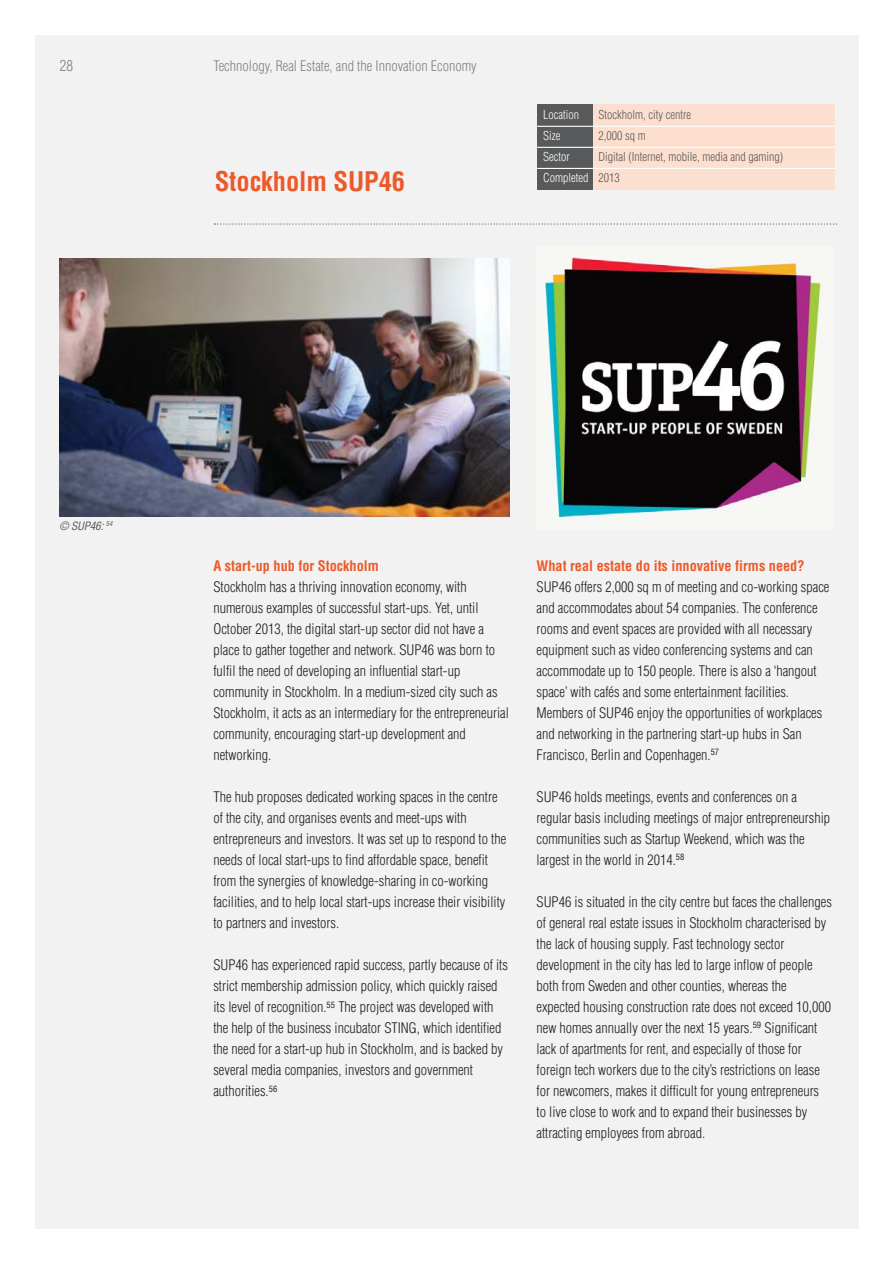
<style>
.page{position:relative;width:893px;height:1263px;background:#fff}
.page>*{position:absolute;margin:0;border:0;box-sizing:border-box;transform-origin:0 0}
.t1{font:700 condensed 26.4px "Helvetica";letter-spacing:-.005em;color:#ed5929}
.t2{font:300 condensed 15px "Helvetica";color:#808285}
.t3{font:300 condensed 14.25px/21px "Helvetica";color:#231f20}
.t4{font:700 condensed 14.25px "Helvetica";color:#ed5929}
.t5{font:300 condensed 14.25px "Helvetica";color:#808285}
.t6{font:300 condensed 12px/21px "Helvetica";color:#58595b}
.t7{font:300 condensed 12px "Helvetica";color:#fff}
.t8{font:italic condensed 11.25px "Helvetica";color:#58595b}
.s1{color:#fff}
</style>
<div class="page">
<div style="left:35px;top:35px;width:824px;height:1194px;background:#f2f2f3"></div>
<svg style="left:214px;top:223px;width:623px;height:2px"></svg>
<div style="left:583px;top:105px;width:252px;height:85px;background:#fcdfcf"></div>
<div style="left:537px;top:105px;width:55px;height:85px;background:#58595b"></div>
<hr style="left:537px;top:126px;width:298px;height:1px;background:#fff">
<hr style="left:537px;top:147px;width:297px;height:1px;background:#fff">
<hr style="left:537px;top:168px;width:298px;height:1px;background:#fff">
<img style="left:543px;top:255px;width:280px;height:267px">
<img style="left:60px;top:259px;width:449px;height:258px">
<p class="t2" style="left:60px;top:60px;width:15px">28</p>
<p class="t5" style="left:213px;top:60px;width:265px">Technology, Real Estate, and the Innovation Economy</p>
<h1 class="t1" style="left:215px;top:171px;width:192px">Stockholm SUP46</h1>
<p class="t7" style="left:543px;top:110px;width:37px">Location</p>
<p class="t6" style="left:598px;top:105px;width:94px">Stockholm, city centre</p>
<p class="t7" style="left:543px;top:131px;width:19px">Size</p>
<p class="t6" style="left:598px;top:126px;width:49px">2,000 sq m</p>
<p class="t7" style="left:543px;top:152px;width:28px">Sector</p>
<p class="t6" style="left:543px;top:147px;width:241px;text-indent:55px">Digital (Internet, mobile, media and gaming)<br><span class="s1">Completed</span> 2013</p>
<p class="t8" style="left:60px;top:522px;width:56px">© SUP46:<sup>54</sup></p>
<p class="t4" style="left:213px;top:561px;width:167px">A start-up hub for Stockholm</p>
<p class="t3" style="left:213px;top:578px;width:297px">Stockholm has a thriving innovation economy, with numerous examples of successful start-ups. Yet, until October 2013, the digital start-up sector did not have a place to gather together and network. SUP46 was born to fulfil the need of developing an influential start-up community in Stockholm. In a medium-sized city such as Stockholm, it acts as an intermediary for the entrepreneurial community, encouraging start-up development and networking.</p>
<p class="t3" style="left:213px;top:788px;width:294px">The hub proposes dedicated working spaces in the centre of the city, and organises events and meet-ups with entrepreneurs and investors. It was set up to respond to the needs of local start-ups to find affordable space, benefit from the synergies of knowledge-sharing in co-working facilities, and to help local start-ups increase their visibility to partners and investors.</p>
<p class="t3" style="left:213px;top:956px;width:296px">SUP46 has experienced rapid success, partly because of its strict membership admission policy, which quickly raised its level of recognition.<sup>55</sup> The project was developed with the help of the business incubator STING, which identified the need for a start-up hub in Stockholm, and is backed by several media companies, investors and government authorities.<sup>56</sup></p>
<p class="t4" style="left:536px;top:560px;width:269px">What real estate do its innovative firms need?</p>
<p class="t3" style="left:536px;top:578px;width:294px">SUP46 offers 2,000 sq m of meeting and co-working space and accommodates about 54 companies. The conference rooms and event spaces are provided with all necessary equipment such as video conferencing systems and can accommodate up to 150 people. There is also a ‘hangout space’ with cafés and some entertainment facilities.<br>Members of SUP46 enjoy the opportunities of workplaces and networking in the partnering start-up hubs in San Francisco, Berlin and Copenhagen.<sup>57</sup></p>
<p class="t3" style="left:536px;top:788px;width:295px">SUP46 holds meetings, events and conferences on a regular basis including meetings of major entrepreneurship communities such as Startup Weekend, which was the largest in the world in 2014.<sup>58</sup></p>
<p class="t3" style="left:536px;top:893px;width:297px">SUP46 is situated in the city centre but faces the challenges of general real estate issues in Stockholm characterised by the lack of housing supply. Fast technology sector development in the city has led to large inflow of people both from Sweden and other counties, whereas the expected housing construction rate does not exceed 10,000 new homes annually over the next 15 years.<sup>59</sup> Significant lack of apartments for rent, and especially of those for foreign tech workers due to the city’s restrictions on lease for newcomers, makes it difficult for young entrepreneurs to live close to work and to expand their businesses by attracting employees from abroad.</p>
</div>
